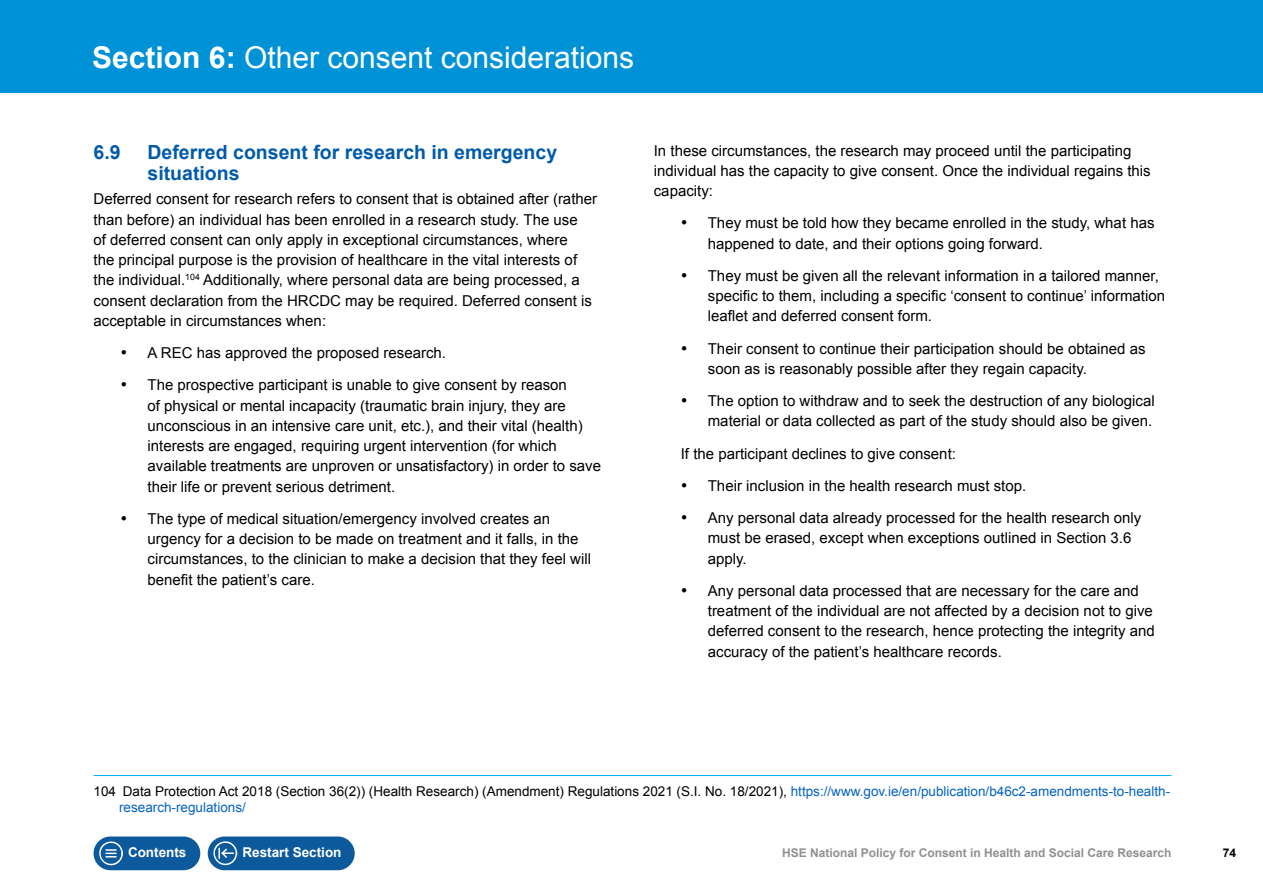
<style>
.page{position:relative;width:1263px;height:893px;background:#fff}
.page>*{position:absolute;margin:0;border:0;box-sizing:border-box;transform-origin:0 0}
.t1{font:30px "Arial";color:#fff}
.t2{font:700 19.5px/21px "Arial";color:#005baa}
.t3{font:15px/20.2px "Arial";color:#000}
.t4{font:13.5px/16.2px "Arial";color:#000}
.t5{font:700 13.5px "Arial";color:#fff}
.t6{font:700 12px "Arial";color:#8e9092}
.t7{font:700 12px "Arial";color:#000}
.s1{font-weight:700}
.s2{color:#0563c1}
</style>
<div class="page">
<div style="left:94px;top:836px;width:106px;height:34px;background:#0c5a9c;border-radius:17px"></div>
<svg style="left:96px;top:840px;width:27px;height:27px"></svg>
<div style="left:0;top:0;width:1263px;height:92px;background:#0092d7"></div>
<hr style="left:94px;top:775px;width:1077px;height:1px;background:#00aeef">
<div style="left:208px;top:836px;width:147px;height:34px;background:#0c5a9c;border-radius:17px"></div>
<svg style="left:209px;top:840px;width:28px;height:27px"></svg>
<h1 class="t1" style="left:92px;top:38px;width:543px"><span class="s1">Section 6:</span> Other consent considerations</h1>
<h2 class="t2" style="left:94px;top:142px;width:29px">6.9</h2>
<h2 class="t2" style="left:148px;top:142px;width:411px">Deferred consent for research in emergency situations</h2>
<p class="t3" style="left:94px;top:189px;width:505px">Deferred consent for research refers to consent that is obtained after (rather than before) an individual has been enrolled in a research study. The use<br>of deferred consent can only apply in exceptional circumstances, where<br>the principal purpose is the provision of healthcare in the vital interests of the individual.<sup>104</sup> Additionally, where personal data are being processed, a consent declaration from the HRCDC may be required. Deferred consent is acceptable in circumstances when:</p>
<p class="t3" style="left:121px;top:343px;width:327px">• A REC has approved the proposed research.</p>
<p class="t3" style="left:148px;top:375px;width:455px;text-indent:-27px">• The prospective participant is unable to give consent by reason<br>of physical or mental incapacity (traumatic brain injury, they are unconscious in an intensive care unit, etc.), and their vital (health) interests are engaged, requiring urgent intervention (for which available treatments are unproven or unsatisfactory) in order to save their life or prevent serious detriment.</p>
<p class="t3" style="left:148px;top:509px;width:445px;text-indent:-27px">• The type of medical situation/emergency involved creates an urgency for a decision to be made on treatment and it falls, in the circumstances, to the clinician to make a decision that they feel will benefit the patient’s care.</p>
<p class="t3" style="left:654px;top:140px;width:498px">In these circumstances, the research may proceed until the participating individual has the capacity to give consent. Once the individual regains this capacity:</p>
<p class="t3" style="left:708px;top:213px;width:448px;text-indent:-27px">• They must be told how they became enrolled in the study, what has happened to date, and their options going forward.</p>
<p class="t3" style="left:708px;top:266px;width:459px;text-indent:-27px">• They must be given all the relevant information in a tailored manner, specific to them, including a specific ‘consent to continue’ information leaflet and deferred consent form.</p>
<p class="t3" style="left:708px;top:338px;width:439px;text-indent:-27px">• Their consent to continue their participation should be obtained as soon as is reasonably possible after they regain capacity.</p>
<p class="t3" style="left:681px;top:391px;width:475px;text-align:right">• The option to withdraw and to seek the destruction of any biological material or data collected as part of the study should also be given.</p>
<p class="t3" style="left:681px;top:443px;width:277px">If the participant declines to give consent:</p>
<p class="t3" style="left:681px;top:476px;width:347px">• Their inclusion in the health research must stop.</p>
<p class="t3" style="left:708px;top:508px;width:435px;text-indent:-27px">• Any personal data already processed for the health research only must be erased, except when exceptions outlined in Section 3.6 apply.</p>
<p class="t3" style="left:708px;top:581px;width:448px;text-indent:-27px">• Any personal data processed that are necessary for the care and treatment of the individual are not affected by a decision not to give deferred consent to the research, hence protecting the integrity and accuracy of the patient’s healthcare records.</p>
<p class="t4" style="left:119px;top:783px;width:1053px;text-indent:-26px">104 Data Protection Act 2018 (Section 36(2)) (Health Research) (Amendment) Regulations 2021 (S.I. No. 18/2021), <span class="s2">https://www.gov.ie/en/publication/b46c2-amendments-to-health&shy;research-regulations/</span></p>
<p class="t5" style="left:128px;top:844px;width:60px">Contents</p>
<p class="t6" style="left:782px;top:844px;width:391px">HSE National Policy for Consent in Health and Social Care Research</p>
<p class="t7" style="left:1223px;top:844px;width:15px">74</p>
<p class="t5" style="left:242px;top:844px;width:101px">Restart Section</p>
</div>
